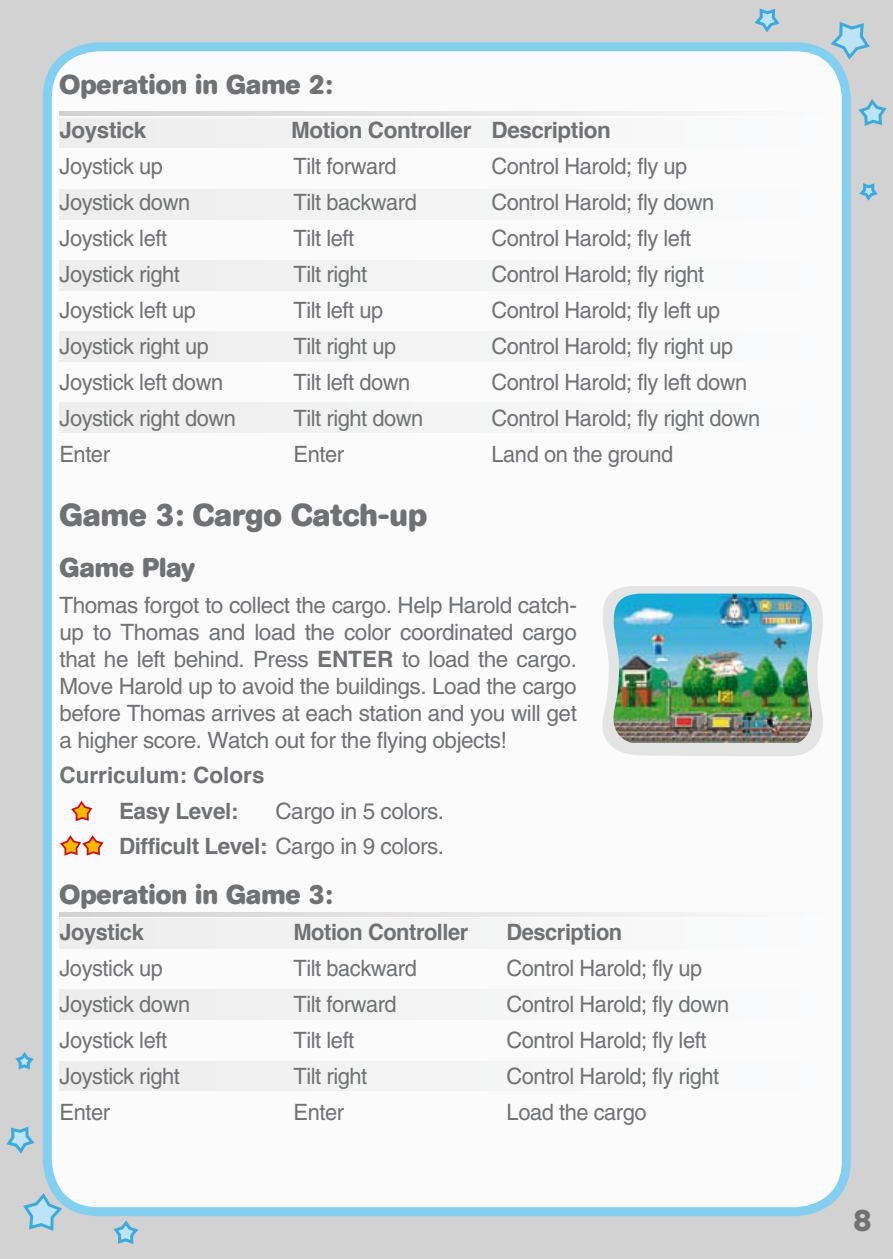
<style>
.page{position:relative;width:893px;height:1259px;background:#d2d2d2}
.page>*{position:absolute;margin:0;border:0;box-sizing:border-box;transform-origin:0 0}
.t1{font:700 31.5px "AG Book Rounded";color:#707173}
.t2{font:700 27px "AG Book Rounded";color:#707173}
.t3{font:22.5px/27px "Helvetica";letter-spacing:-.02em;color:#707173;text-align:justify}
.t4{font:700 22.5px "Helvetica";letter-spacing:-.02em;color:#707173}
.t5{font:700 22.5px/35.4px "Helvetica";color:#707173}
.s1{font-weight:700}
</style>
<div class="page">
<svg style="left:828px;top:21px;width:42px;height:41px"></svg>
<svg style="left:858px;top:99px;width:29px;height:27px"></svg>
<svg style="left:754px;top:8px;width:26px;height:24px"></svg>
<svg style="left:859px;top:183px;width:19px;height:18px"></svg>
<svg style="left:23px;top:1190px;width:42px;height:41px"></svg>
<svg style="left:6px;top:1126px;width:29px;height:28px"></svg>
<svg style="left:113px;top:1220px;width:26px;height:24px"></svg>
<svg style="left:15px;top:1052px;width:19px;height:18px"></svg>
<div style="left:47px;top:47px;width:799px;height:1164px;background:#fbfbfc;border-radius:51px"></div>
<div style="left:43px;top:42px;width:808px;height:1174px;border:9px solid #83cff0;border-radius:51px"></div>
<div style="left:60px;top:118px;width:773px;height:30px;background:#f4f4f4"></div>
<svg style="left:60px;top:112px;width:600px;height:4px"></svg>
<div style="left:60px;top:189px;width:773px;height:30px;background:#f4f4f4"></div>
<div style="left:60px;top:260px;width:773px;height:30px;background:#f4f4f4"></div>
<div style="left:60px;top:332px;width:773px;height:29px;background:#f4f4f4"></div>
<div style="left:60px;top:403px;width:773px;height:30px;background:#f4f4f4"></div>
<svg style="left:71px;top:801px;width:22px;height:21px"></svg>
<svg style="left:60px;top:835px;width:44px;height:21px"></svg>
<div style="left:60px;top:918px;width:773px;height:30px;background:#f4f4f4"></div>
<svg style="left:60px;top:912px;width:600px;height:4px"></svg>
<div style="left:60px;top:990px;width:773px;height:29px;background:#f4f4f4"></div>
<div style="left:60px;top:1061px;width:773px;height:30px;background:#f4f4f4"></div>
<svg style="left:602px;top:586px;width:221px;height:170px"></svg>
<img style="left:612px;top:593px;width:201px;height:149px">
<p class="t2" style="left:60px;top:69px;width:274px">Operation in Game 2:</p>
<p class="t4" style="left:60px;top:115px;width:88px">Joystick</p>
<p class="t4" style="left:291px;top:115px;width:321px">Motion Controller Description</p>
<p class="t3" style="left:60px;top:153px;width:105px">Joystick up</p>
<p class="t3" style="left:294px;top:153px;width:105px">Tilt forward</p>
<p class="t3" style="left:492px;top:153px;width:197px">Control Harold; fly up</p>
<p class="t3" style="left:60px;top:189px;width:132px">Joystick down</p>
<p class="t3" style="left:294px;top:189px;width:125px">Tilt backward</p>
<p class="t3" style="left:492px;top:189px;width:224px">Control Harold; fly down</p>
<p class="t3" style="left:60px;top:225px;width:109px">Joystick left</p>
<p class="t3" style="left:294px;top:225px;width:62px">Tilt left</p>
<p class="t3" style="left:492px;top:225px;width:201px">Control Harold; fly left</p>
<p class="t3" style="left:60px;top:261px;width:122px">Joystick right</p>
<p class="t3" style="left:294px;top:261px;width:75px">Tilt right</p>
<p class="t3" style="left:492px;top:261px;width:214px">Control Harold; fly right</p>
<p class="t3" style="left:60px;top:297px;width:138px">Joystick left up</p>
<p class="t3" style="left:294px;top:297px;width:91px">Tilt left up</p>
<p class="t3" style="left:492px;top:297px;width:230px">Control Harold; fly left up</p>
<p class="t3" style="left:60px;top:333px;width:151px">Joystick right up</p>
<p class="t3" style="left:294px;top:333px;width:104px">Tilt right up</p>
<p class="t3" style="left:492px;top:333px;width:243px">Control Harold; fly right up</p>
<p class="t3" style="left:60px;top:369px;width:165px">Joystick left down</p>
<p class="t3" style="left:294px;top:369px;width:118px">Tilt left down</p>
<p class="t3" style="left:492px;top:369px;width:257px">Control Harold; fly left down</p>
<p class="t3" style="left:60px;top:405px;width:178px">Joystick right down</p>
<p class="t3" style="left:294px;top:405px;width:131px">Tilt right down</p>
<p class="t3" style="left:492px;top:405px;width:270px">Control Harold; fly right down</p>
<p class="t3" style="left:60px;top:441px;width:52px">Enter</p>
<p class="t3" style="left:294px;top:441px;width:52px">Enter</p>
<p class="t3" style="left:492px;top:441px;width:183px">Land on the ground</p>
<h1 class="t1" style="left:60px;top:496px;width:369px">Game 3: Cargo Catch-up</h1>
<p class="t2" style="left:60px;top:552px;width:137px">Game Play</p>
<p class="t3" style="left:60px;top:591px;width:519px">Thomas forgot to collect the cargo. Help Harold catch&shy;up to Thomas and load the color coordinated cargo that he left behind. Press <span class="s1">ENTER</span> to load the cargo.<br>Move Harold up to avoid the buildings. Load the cargo before Thomas arrives at each station and you will get a higher score. Watch out for the flying objects!</p>
<p class="t5" style="left:119px;top:758px;width:147px;text-indent:-60px">Curriculum: Colors<br>Easy Level:</p>
<p class="t3" style="left:119px;top:793px;width:327px;line-height:35.4px;text-align:right">Cargo in 5 colors.<br><span class="s1">Difficult Level:</span> Cargo in 9 colors.</p>
<p class="t2" style="left:60px;top:878px;width:274px">Operation in Game 3:</p>
<p class="t4" style="left:60px;top:916px;width:86px">Joystick</p>
<p class="t4" style="left:294px;top:916px;width:176px">Motion Controller</p>
<p class="t4" style="left:507px;top:916px;width:117px">Description</p>
<p class="t3" style="left:60px;top:954px;width:105px">Joystick up</p>
<p class="t3" style="left:294px;top:954px;width:125px">Tilt backward</p>
<p class="t3" style="left:507px;top:954px;width:197px">Control Harold; fly up</p>
<p class="t3" style="left:60px;top:990px;width:132px">Joystick down</p>
<p class="t3" style="left:294px;top:990px;width:105px">Tilt forward</p>
<p class="t3" style="left:507px;top:990px;width:224px">Control Harold; fly down</p>
<p class="t3" style="left:60px;top:1026px;width:109px">Joystick left</p>
<p class="t3" style="left:294px;top:1026px;width:62px">Tilt left</p>
<p class="t3" style="left:507px;top:1026px;width:201px">Control Harold; fly left</p>
<p class="t3" style="left:60px;top:1062px;width:122px">Joystick right</p>
<p class="t3" style="left:294px;top:1062px;width:75px">Tilt right</p>
<p class="t3" style="left:507px;top:1062px;width:214px">Control Harold; fly right</p>
<p class="t3" style="left:60px;top:1098px;width:52px">Enter</p>
<p class="t3" style="left:294px;top:1098px;width:52px">Enter</p>
<p class="t3" style="left:507px;top:1098px;width:141px">Load the cargo</p>
</div>
